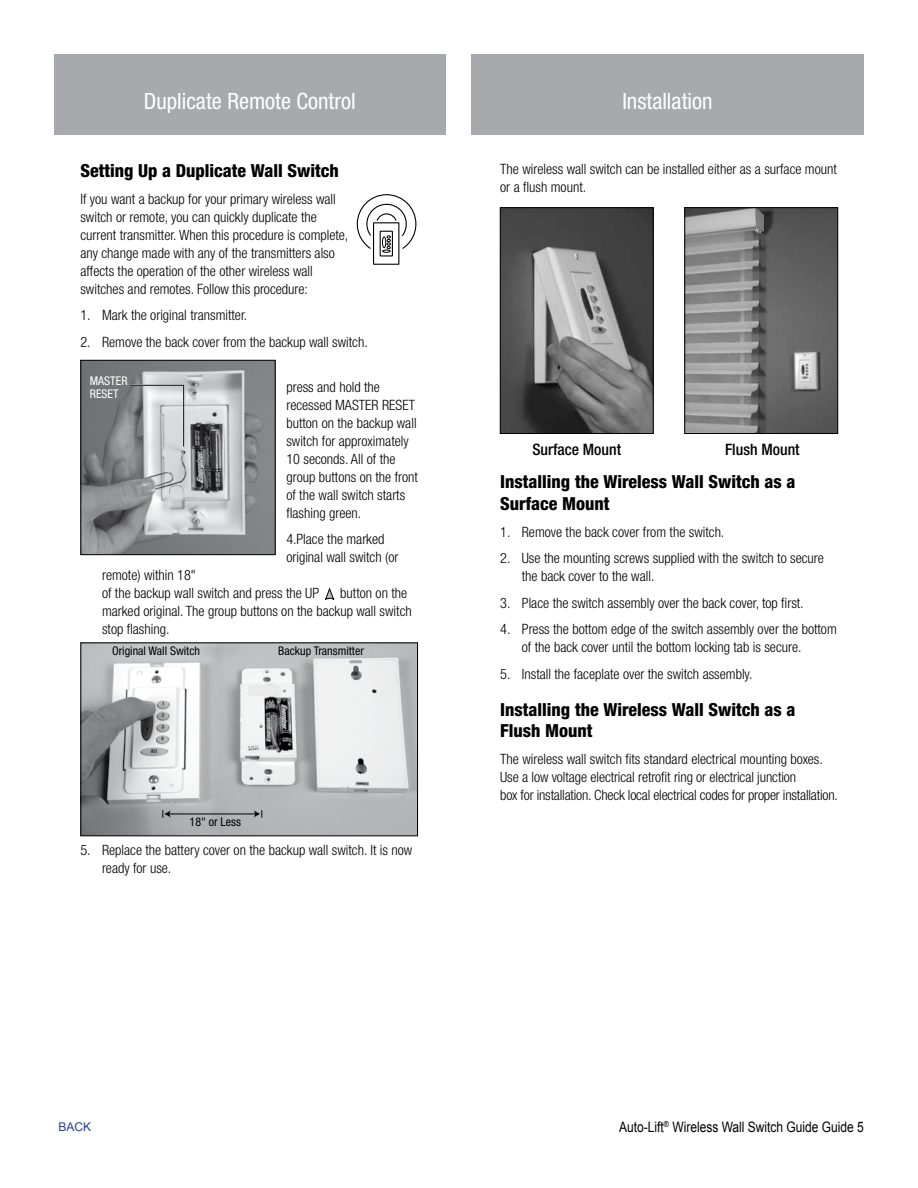
<style>
.page{position:relative;width:918px;height:1188px;background:#fff}
.page>*{position:absolute;margin:0;border:0;box-sizing:border-box;transform-origin:0 0}
.t1{font:condensed 22.5px "Helvetica Neue LT Std";color:#fff}
.t2{font:800 condensed 18px/21.6px "Helvetica Neue LT Std";color:#000}
.t3{font:500 condensed 15.75px "Helvetica Neue LT Std";color:#000}
.t4{font:14.4px "Arial";color:#000;scale:.83 1}
.t5{font:300 condensed 14.25px/18px "Helvetica Neue LT Std";color:#000}
.t6{font:condensed 12px "Helvetica Neue LT Std";color:#000}
.t7{font:condensed 12px/12.8px "Helvetica Neue LT Std";color:#fff}
.t8{font:12px "Arial";color:#25408f}
</style>
<div class="page">
<div style="left:54px;top:54px;width:392px;height:81px;background:#a7a9ac"></div>
<div style="left:471px;top:54px;width:393px;height:81px;background:#a7a9ac"></div>
<svg style="left:325px;top:587px;width:10px;height:14px"></svg>
<img style="left:82px;top:362px;width:192px;height:191px">
<svg style="left:128px;top:384px;width:57px;height:64px;background:#babbbd"></svg>
<div style="left:80px;top:360px;width:196px;height:195px;border:1px solid #000"></div>
<img style="left:82px;top:644px;width:334px;height:190px">
<hr style="left:169px;top:814px;width:87px;height:1px;background:#000">
<svg style="left:162px;top:810px;width:9px;height:8px"></svg>
<svg style="left:254px;top:810px;width:8px;height:8px"></svg>
<svg style="left:138px;top:757px;width:29px;height:8px"></svg>
<svg style="left:248px;top:686px;width:33px;height:10px"></svg>
<div style="left:80px;top:642px;width:338px;height:194px;border:1px solid #000"></div>
<div style="left:373px;top:222px;width:26px;height:43px;border:1px solid #000"></div>
<div style="left:380px;top:231px;width:13px;height:26px;border:1px solid #000"></div>
<svg style="left:357px;top:194px;width:59px;height:59px"></svg>
<img style="left:502px;top:209px;width:150px;height:223px">
<div style="left:500px;top:207px;width:154px;height:227px;border:1px solid #000"></div>
<img style="left:686px;top:209px;width:150px;height:223px">
<div style="left:684px;top:207px;width:154px;height:227px;border:1px solid #000"></div>
<h1 class="t1" style="left:144px;top:88px;width:213px">Duplicate Remote Control</h1>
<h1 class="t1" style="left:622px;top:88px;width:92px">Installation</h1>
<p class="t2" style="left:80px;top:160px;width:260px">Setting Up a Duplicate Wall Switch</p>
<p class="t5" style="left:80px;top:190px;width:269px">If you want a backup for your primary wireless wall switch or remote, you can quickly duplicate the current transmitter. When this procedure is complete, any change made with any of the transmitters also affects the operation of the other wireless wall switches and remotes. Follow this procedure:</p>
<p class="t5" style="left:80px;top:306px;width:168px">1. Mark the original transmitter.</p>
<p class="t5" style="left:80px;top:333px;width:289px">2. Remove the back cover from the backup wall switch.</p>
<p class="t5" style="left:286px;top:377px;width:133px">press and hold the recessed MASTER RESET button on the backup wall switch for approximately<br>10 seconds. All of the group buttons on the front of the wall switch starts flashing green.</p>
<p class="t5" style="left:286px;top:530px;width:113px">4.Place the marked original wall switch (or</p>
<p class="t5" style="left:102px;top:566px;width:219px">remote) within 18"<br>of the backup wall switch and press the UP</p>
<p class="t7" style="left:90px;top:374px;width:39px">MASTER<br>RESET</p>
<p class="t5" style="left:102px;top:584px;width:311px;text-indent:238px">button on the marked original. The group buttons on the backup wall switch stop flashing.</p>
<p class="t6" style="left:112px;top:643px;width:89px">Original Wall Switch</p>
<p class="t6" style="left:278px;top:643px;width:87px">Backup Transmitter</p>
<p class="t6" style="left:190px;top:815px;width:53px">18" or Less</p>
<p class="t5" style="left:102px;top:840px;width:312px;text-indent:-22px">5. Replace the battery cover on the backup wall switch. It is now ready for use.</p>
<p class="t5" style="left:500px;top:160px;width:338px">The wireless wall switch can be installed either as a surface mount or a flush mount.</p>
<p class="t3" style="left:532px;top:440px;width:90px">Surface Mount</p>
<p class="t3" style="left:725px;top:440px;width:76px">Flush Mount</p>
<p class="t2" style="left:500px;top:471px;width:297px">Installing the Wireless Wall Switch as a<br>Surface Mount</p>
<p class="t5" style="left:500px;top:522px;width:226px">1. Remove the back cover from the switch.</p>
<p class="t5" style="left:522px;top:549px;width:304px;text-indent:-22px">2. Use the mounting screws supplied with the switch to secure the back cover to the wall.</p>
<p class="t5" style="left:500px;top:594px;width:305px">3. Place the switch assembly over the back cover, top first.</p>
<p class="t5" style="left:522px;top:620px;width:316px;text-indent:-22px">4. Press the bottom edge of the switch assembly over the bottom of the back cover until the bottom locking tab is secure.</p>
<p class="t5" style="left:500px;top:665px;width:254px">5. Install the faceplate over the switch assembly.</p>
<p class="t2" style="left:500px;top:698px;width:297px">Installing the Wireless Wall Switch as a<br>Flush Mount</p>
<p class="t5" style="left:500px;top:750px;width:339px">The wireless wall switch fits standard electrical mounting boxes.<br>Use a low voltage electrical retrofit ring or electrical junction<br>box for installation. Check local electrical codes for proper installation.</p>
<p class="t8" style="left:58px;top:1119px;width:34px">BACK</p>
<p class="t4" style="left:619px;top:1117px;width:296px">Auto-Lift<sup>®</sup> Wireless Wall Switch Guide Guide 5</p>
</div>
